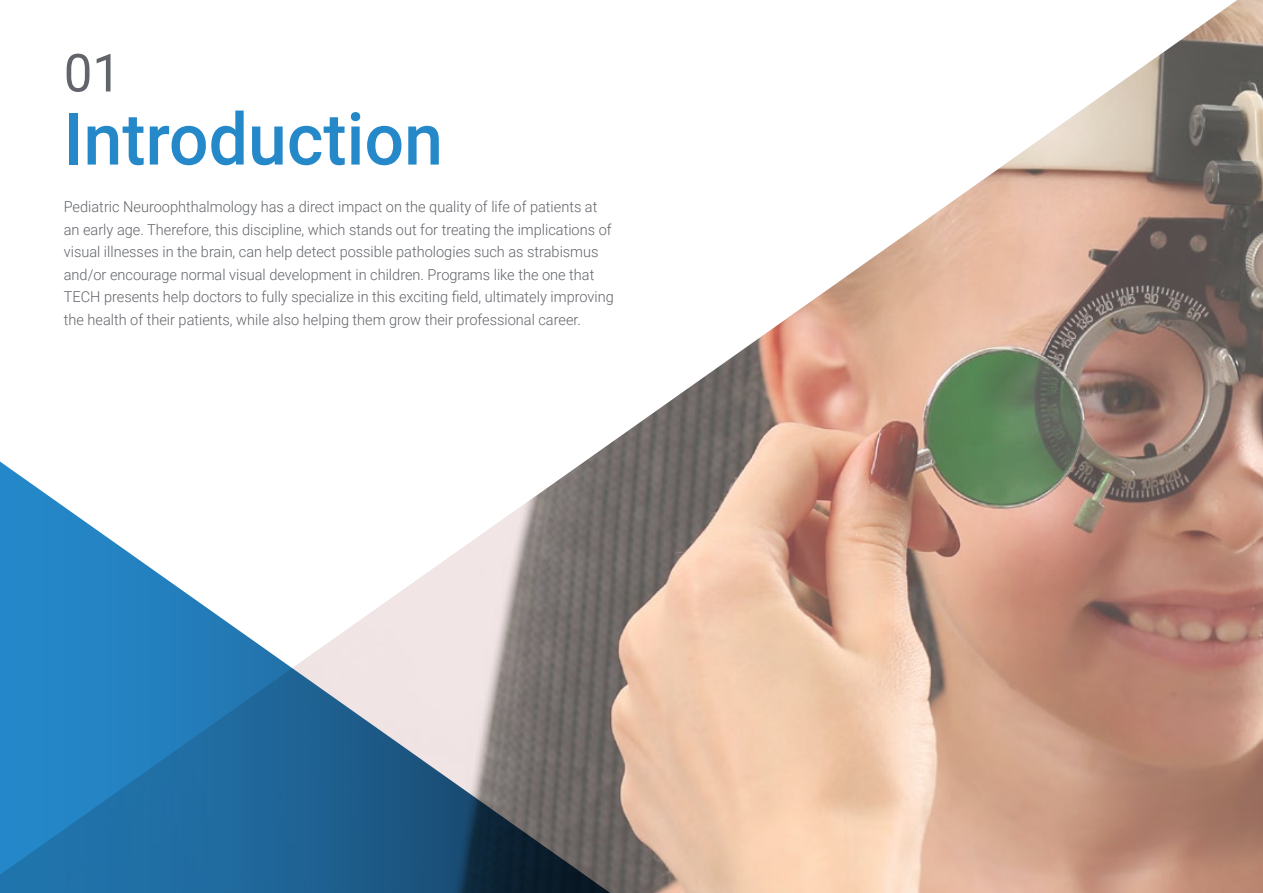
<style>
.page{position:relative;width:1263px;height:893px;background:#fff}
.page>*{position:absolute;margin:0;border:0;box-sizing:border-box;transform-origin:0 0}
.t1{font:500 72px "Roboto";color:#2488c9}
.t2{font:52.5px "Roboto";color:#61646a}
.t3{font:300 15px/22.5px "Roboto";color:#61646a}
</style>
<div class="page">
<img style="left:606px;top:0;width:657px;height:893px">
<svg style="left:0;top:446px;width:640px;height:447px"></svg>
<h2 class="t2" style="left:64px;top:36px;width:59px">01</h2>
<h1 class="t1" style="left:64px;top:89px;width:381px">Introduction</h1>
<p class="t3" style="left:64px;top:195px;width:552px">Pediatric Neuroophthalmology has a direct impact on the quality of life of patients at an early age. Therefore, this discipline, which stands out for treating the implications of visual illnesses in the brain, can help detect possible pathologies such as strabismus and/or encourage normal visual development in children. Programs like the one that TECH presents help doctors to fully specialize in this exciting field, ultimately improving the health of their patients, while also helping them grow their professional career.</p>
</div>
